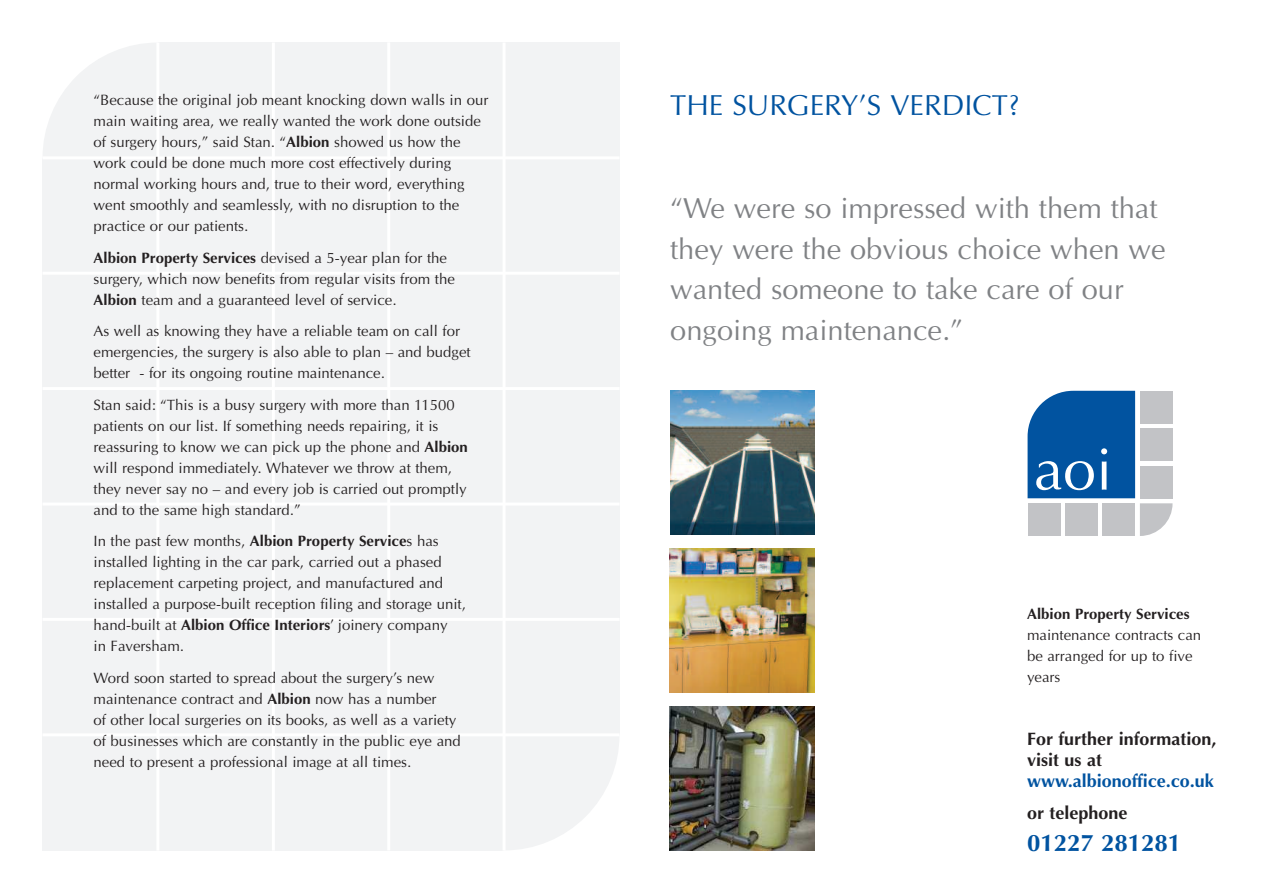
<style>
.page{position:relative;width:1263px;height:893px;background:#fff}
.page>*{position:absolute;margin:0;border:0;box-sizing:border-box;transform-origin:0 0}
.t1{font:29.1px/40.7px "Optima";color:#808285}
.t2{font:29.1px "Optima";color:#0153a0}
.t3{font:700 24px "Optima";color:#0153a0}
.t4{font:700 18px/21px "Optima";color:#231f20}
.t5{font:700 18px "Optima";color:#0153a0}
.t6{font:15px/21px "Optima";color:#231f20}
.t7{font:700 15px "Optima";color:#231f20}
.s1{font-weight:700}
</style>
<div class="page">
<div style="left:43px;top:504px;width:115px;height:116px;background:#f2f3f4"></div>
<div style="left:158px;top:504px;width:115px;height:116px;background:#f2f3f4"></div>
<div style="left:273px;top:504px;width:116px;height:116px;background:#f2f3f4"></div>
<div style="left:389px;top:504px;width:115px;height:116px;background:#f2f3f4"></div>
<div style="left:504px;top:504px;width:116px;height:116px;background:#f2f3f4"></div>
<div style="left:43px;top:620px;width:115px;height:115px;background:#f2f3f4"></div>
<div style="left:158px;top:620px;width:115px;height:115px;background:#f2f3f4"></div>
<div style="left:273px;top:620px;width:116px;height:115px;background:#f2f3f4"></div>
<div style="left:389px;top:620px;width:115px;height:115px;background:#f2f3f4"></div>
<div style="left:504px;top:620px;width:116px;height:115px;background:#f2f3f4"></div>
<div style="left:43px;top:735px;width:115px;height:115px;background:#f2f3f4"></div>
<div style="left:158px;top:735px;width:115px;height:115px;background:#f2f3f4"></div>
<div style="left:273px;top:735px;width:116px;height:115px;background:#f2f3f4"></div>
<div style="left:389px;top:735px;width:115px;height:115px;background:#f2f3f4"></div>
<div style="left:158px;top:43px;width:115px;height:115px;background:#f2f3f4"></div>
<div style="left:273px;top:43px;width:116px;height:115px;background:#f2f3f4"></div>
<div style="left:389px;top:43px;width:115px;height:115px;background:#f2f3f4"></div>
<div style="left:504px;top:43px;width:116px;height:115px;background:#f2f3f4"></div>
<div style="left:43px;top:158px;width:115px;height:115px;background:#f2f3f4"></div>
<div style="left:158px;top:158px;width:115px;height:115px;background:#f2f3f4"></div>
<div style="left:273px;top:158px;width:116px;height:115px;background:#f2f3f4"></div>
<div style="left:389px;top:158px;width:115px;height:115px;background:#f2f3f4"></div>
<div style="left:504px;top:158px;width:116px;height:115px;background:#f2f3f4"></div>
<div style="left:43px;top:273px;width:115px;height:116px;background:#f2f3f4"></div>
<div style="left:158px;top:273px;width:115px;height:116px;background:#f2f3f4"></div>
<div style="left:273px;top:273px;width:116px;height:116px;background:#f2f3f4"></div>
<div style="left:389px;top:273px;width:115px;height:116px;background:#f2f3f4"></div>
<div style="left:504px;top:273px;width:116px;height:116px;background:#f2f3f4"></div>
<div style="left:43px;top:389px;width:115px;height:115px;background:#f2f3f4"></div>
<div style="left:158px;top:389px;width:115px;height:115px;background:#f2f3f4"></div>
<div style="left:273px;top:389px;width:116px;height:115px;background:#f2f3f4"></div>
<div style="left:389px;top:389px;width:115px;height:115px;background:#f2f3f4"></div>
<div style="left:504px;top:389px;width:116px;height:115px;background:#f2f3f4"></div>
<hr style="left:43px;top:156px;width:577px;height:3px;background:#fff">
<hr style="left:43px;top:272px;width:577px;height:3px;background:#fff">
<hr style="left:43px;top:387px;width:577px;height:3px;background:#fff">
<hr style="left:43px;top:502px;width:577px;height:4px;background:#fff">
<hr style="left:43px;top:618px;width:577px;height:3px;background:#fff">
<hr style="left:43px;top:733px;width:577px;height:3px;background:#fff">
<hr style="left:156px;top:43px;width:3px;height:808px;background:#fff">
<hr style="left:272px;top:43px;width:3px;height:808px;background:#fff">
<hr style="left:387px;top:42px;width:3px;height:808px;background:#fff">
<hr style="left:502px;top:43px;width:4px;height:808px;background:#fff">
<svg style="left:506px;top:737px;width:113px;height:113px"></svg>
<svg style="left:43px;top:43px;width:113px;height:113px"></svg>
<img style="left:670px;top:548px;width:144px;height:145px">
<img style="left:670px;top:706px;width:144px;height:144px">
<img style="left:670px;top:390px;width:144px;height:145px">
<div style="left:1140px;top:391px;width:33px;height:33px;background:#c2c3c6"></div>
<div style="left:1140px;top:428px;width:33px;height:33px;background:#c2c3c6"></div>
<svg style="left:1027px;top:391px;width:145px;height:145px"></svg>
<p class="t6" style="left:94px;top:89px;width:396px">“Because the original job meant knocking down walls in our main waiting area, we really wanted the work done outside of surgery hours,” said Stan. “<span class="s1">Albion</span> showed us how the work could be done much more cost effectively during normal working hours and, true to their word, everything went smoothly and seamlessly, with no disruption to the practice or our patients.</p>
<p class="t6" style="left:94px;top:247px;width:363px"><span class="s1">Albion Property Services</span> devised a 5-year plan for the surgery, which now benefits from regular visits from the<br><span class="s1">Albion</span> team and a guaranteed level of service.</p>
<p class="t6" style="left:94px;top:320px;width:379px">As well as knowing they have a reliable team on call for emergencies, the surgery is also able to plan – and budget better - for its ongoing routine maintenance.</p>
<p class="t6" style="left:94px;top:394px;width:376px">Stan said: “This is a busy surgery with more than 11500 patients on our list. If something needs repairing, it is reassuring to know we can pick up the phone and <span class="s1">Albion </span>will respond immediately. Whatever we throw at them, they never say no – and every job is carried out promptly and to the same high standard.”</p>
<p class="t6" style="left:94px;top:531px;width:374px">In the past few months, <span class="s1">Albion Property Service</span>s has installed lighting in the car park, carried out a phased replacement carpeting project, and manufactured and installed a purpose-built reception filing and storage unit, hand-built at <span class="s1">Albion Office Interiors</span>’ joinery company<br>in Faversham.</p>
<p class="t6" style="left:94px;top:667px;width:369px">Word soon started to spread about the surgery’s new maintenance contract and <span class="s1">Albion</span> now has a number<br>of other local surgeries on its books, as well as a variety of businesses which are constantly in the public eye and need to present a professional image at all times.</p>
<h1 class="t2" style="left:670px;top:88px;width:351px">THE SURGERY’S VERDICT?</h1>
<h1 class="t1" style="left:670px;top:188px;width:497px">“We were so impressed with them that they were the obvious choice when we wanted someone to take care of our ongoing maintenance.”</h1>
<p class="t7" style="left:1027px;top:605px;width:164px">Albion Property Services</p>
<p class="t6" style="left:1027px;top:624px;width:176px">maintenance contracts can be arranged for up to five years</p>
<p class="t4" style="left:1027px;top:729px;width:191px">For further information, visit us at</p>
<p class="t5" style="left:1027px;top:771px;width:188px">www.albionoffice.co.uk</p>
<p class="t4" style="left:1027px;top:802px;width:102px">or telephone</p>
<h2 class="t3" style="left:1027px;top:828px;width:156px">01227 281281</h2>
</div>
